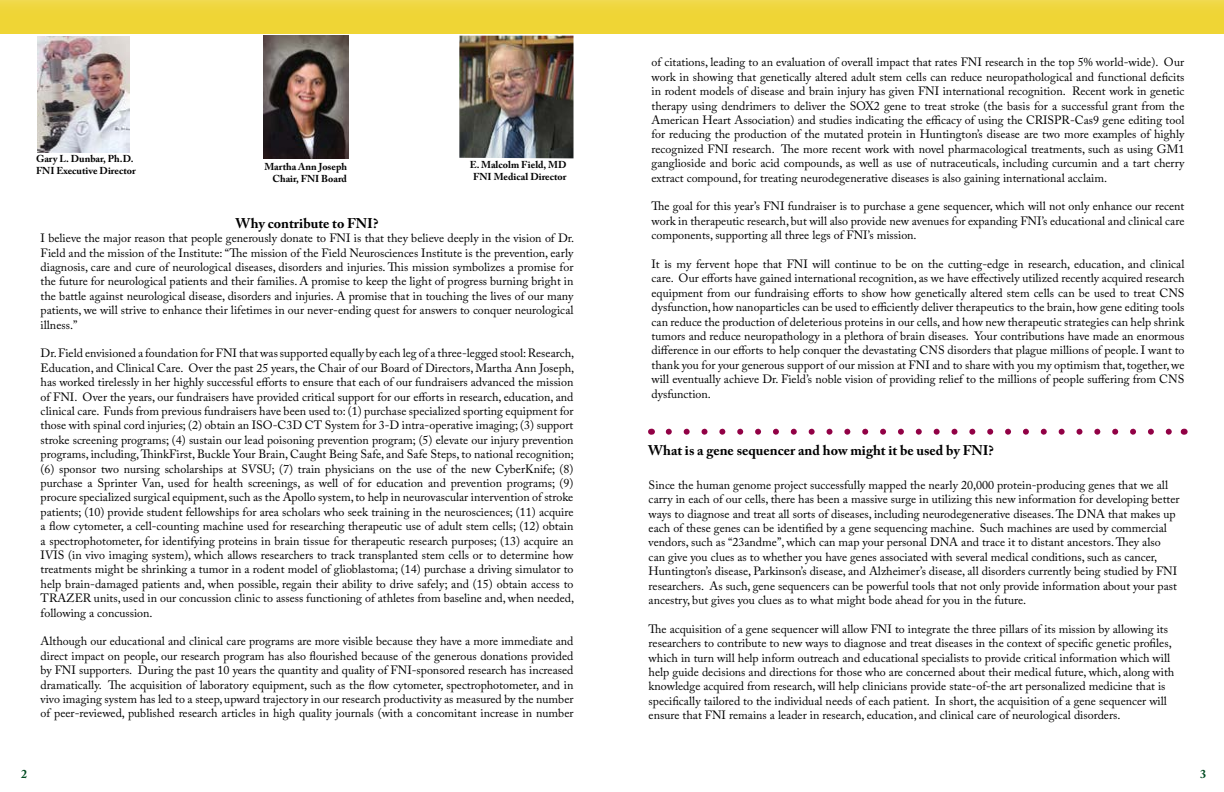
<style>
.page{position:relative;width:1224px;height:792px;background:#fff}
.page>*{position:absolute;margin:0;border:0;box-sizing:border-box;transform-origin:0 0}
.t1{font:700 14px "Adobe Caslon Pro";color:#000}
.t2{font:12px/14.4px "Adobe Caslon Pro";color:#000;text-align:justify}
.t3{font:700 12px "Adobe Caslon Pro";color:#004c22}
.t4{font:700 10px/12px "Adobe Caslon Pro";color:#000}
</style>
<div class="page">
<img style="left:38px;top:36px;width:92px;height:117px">
<img style="left:459px;top:36px;width:115px;height:122px">
<div style="left:0;top:0;width:1224px;height:34px;background:#efd535"></div>
<img style="left:263px;top:36px;width:86px;height:123px">
<svg style="left:669px;top:429px;width:503px;height:6px"></svg>
<p class="t4" style="left:36px;top:153px;width:101px">Gary L. Dunbar, Ph.D.<br>FNI Executive Director</p>
<p class="t4" style="left:470px;top:158px;width:98px;text-align:center">E. Malcolm Field, MD<br>FNI Medical Director</p>
<p class="t4" style="left:264px;top:161px;width:84px;text-align:right">Martha Ann Joseph<br>Chair, FNI Board</p>
<p class="t1" style="left:236px;top:215px;width:144px">Why contribute to FNI?</p>
<p class="t2" style="left:41px;top:231px;width:535px">I believe the major reason that people generously donate to FNI is that they believe deeply in the vision of Dr.<br>Field and the mission of the Institute: “The mission of the Field Neurosciences Institute is the prevention, early diagnosis, care and cure of neurological diseases, disorders and injuries. This mission symbolizes a promise for the future for neurological patients and their families. A promise to keep the light of progress burning bright in the battle against neurological disease, disorders and injuries. A promise that in touching the lives of our many patients, we will strive to enhance their lifetimes in our never-ending quest for answers to conquer neurological illness.”</p>
<p class="t2" style="left:41px;top:346px;width:535px">Dr. Field envisioned a foundation for FNI that was supported equally by each leg of a three-legged stool: Research, Education, and Clinical Care. Over the past 25 years, the Chair of our Board of Directors, Martha Ann Joseph, has worked tirelessly in her highly successful efforts to ensure that each of our fundraisers advanced the mission of FNI. Over the years, our fundraisers have provided critical support for our efforts in research, education, and clinical care. Funds from previous fundraisers have been used to: (1) purchase specialized sporting equipment for those with spinal cord injuries; (2) obtain an ISO-C3D CT System for 3-D intra-operative imaging; (3) support stroke screening programs; (4) sustain our lead poisoning prevention program; (5) elevate our injury prevention programs, including, ThinkFirst, Buckle Your Brain, Caught Being Safe, and Safe Steps, to national recognition; (6) sponsor two nursing scholarships at SVSU; (7) train physicians on the use of the new CyberKnife; (8) purchase a Sprinter Van, used for health screenings, as well of for education and prevention programs; (9) procure specialized surgical equipment, such as the Apollo system, to help in neurovascular intervention of stroke patients; (10) provide student fellowships for area scholars who seek training in the neurosciences; (11) acquire a flow cytometer, a cell-counting machine used for researching therapeutic use of adult stem cells; (12) obtain a spectrophotometer, for identifying proteins in brain tissue for therapeutic research purposes; (13) acquire an IVIS (in vivo imaging system), which allows researchers to track transplanted stem cells or to determine how treatments might be shrinking a tumor in a rodent model of glioblastoma; (14) purchase a driving simulator to help brain-damaged patients and, when possible, regain their ability to drive safely; and (15) obtain access to TRAZER units, used in our concussion clinic to assess functioning of athletes from baseline and, when needed, following a concussion.</p>
<p class="t2" style="left:41px;top:634px;width:534px">Although our educational and clinical care programs are more visible because they have a more immediate and direct impact on people, our research program has also flourished because of the generous donations provided by FNI supporters. During the past 10 years the quantity and quality of FNI-sponsored research has increased dramatically. The acquisition of laboratory equipment, such as the flow cytometer, spectrophotometer, and in vivo imaging system has led to a steep, upward trajectory in our research productivity as measured by the number of peer-reviewed, published research articles in high quality journals (with a concomitant increase in number</p>
<p class="t2" style="left:652px;top:55px;width:534px">of citations, leading to an evaluation of overall impact that rates FNI research in the top 5% world-wide). Our work in showing that genetically altered adult stem cells can reduce neuropathological and functional deficits in rodent models of disease and brain injury has given FNI international recognition. Recent work in genetic therapy using dendrimers to deliver the SOX2 gene to treat stroke (the basis for a successful grant from the American Heart Association) and studies indicating the efficacy of using the CRISPR-Cas9 gene editing tool for reducing the production of the mutated protein in Huntington’s disease are two more examples of highly recognized FNI research. The more recent work with novel pharmacological treatments, such as using GM1 ganglioside and boric acid compounds, as well as use of nutraceuticals, including curcumin and a tart cherry extract compound, for treating neurodegenerative diseases is also gaining international acclaim.</p>
<p class="t2" style="left:652px;top:199px;width:534px">The goal for this year’s FNI fundraiser is to purchase a gene sequencer, which will not only enhance our recent work in therapeutic research, but will also provide new avenues for expanding FNI’s educational and clinical care components, supporting all three legs of FNI’s mission.</p>
<p class="t2" style="left:652px;top:257px;width:534px">It is my fervent hope that FNI will continue to be on the cutting-edge in research, education, and clinical care. Our efforts have gained international recognition, as we have effectively utilized recently acquired research equipment from our fundraising efforts to show how genetically altered stem cells can be used to treat CNS dysfunction, how nanoparticles can be used to efficiently deliver therapeutics to the brain, how gene editing tools can reduce the production of deleterious proteins in our cells, and how new therapeutic strategies can help shrink tumors and reduce neuropathology in a plethora of brain diseases. Your contributions have made an enormous difference in our efforts to help conquer the devastating CNS disorders that plague millions of people. I want to thank you for your generous support of our mission at FNI and to share with you my optimism that, together, we will eventually achieve Dr. Field’s noble vision of providing relief to the millions of people suffering from CNS dysfunction.</p>
<p class="t1" style="left:648px;top:442px;width:347px">What is a gene sequencer and how might it be used by FNI?</p>
<p class="t2" style="left:649px;top:477px;width:532px;text-align:left">Since the human genome project successfully mapped the nearly 20,000 protein-producing genes that we all carry in each of our cells, there has been a massive surge in utilizing this new information for developing better ways to diagnose and treat all sorts of diseases, including neurodegenerative diseases. The DNA that makes up each of these genes can be identified by a gene sequencing machine. Such machines are used by commercial vendors, such as “23andme”, which can map your personal DNA and trace it to distant ancestors. They also can give you clues as to whether you have genes associated with several medical conditions, such as cancer, Huntington’s disease, Parkinson’s disease, and Alzheimer’s disease, all disorders currently being studied by FNI researchers. As such, gene sequencers can be powerful tools that not only provide information about your past ancestry, but gives you clues as to what might bode ahead for you in the future.</p>
<p class="t2" style="left:649px;top:621px;width:527px;text-align:left">The acquisition of a gene sequencer will allow FNI to integrate the three pillars of its mission by allowing its researchers to contribute to new ways to diagnose and treat diseases in the context of specific genetic profiles, which in turn will help inform outreach and educational specialists to provide critical information which will help guide decisions and directions for those who are concerned about their medical future, which, along with knowledge acquired from research, will help clinicians provide state-of-the art personalized medicine that is specifically tailored to the individual needs of each patient. In short, the acquisition of a gene sequencer will ensure that FNI remains a leader in research, education, and clinical care of neurological disorders.</p>
<p class="t3" style="left:21px;top:767px;width:7px">2</p>
<p class="t3" style="left:1200px;top:767px;width:7px">3</p>
</div>
